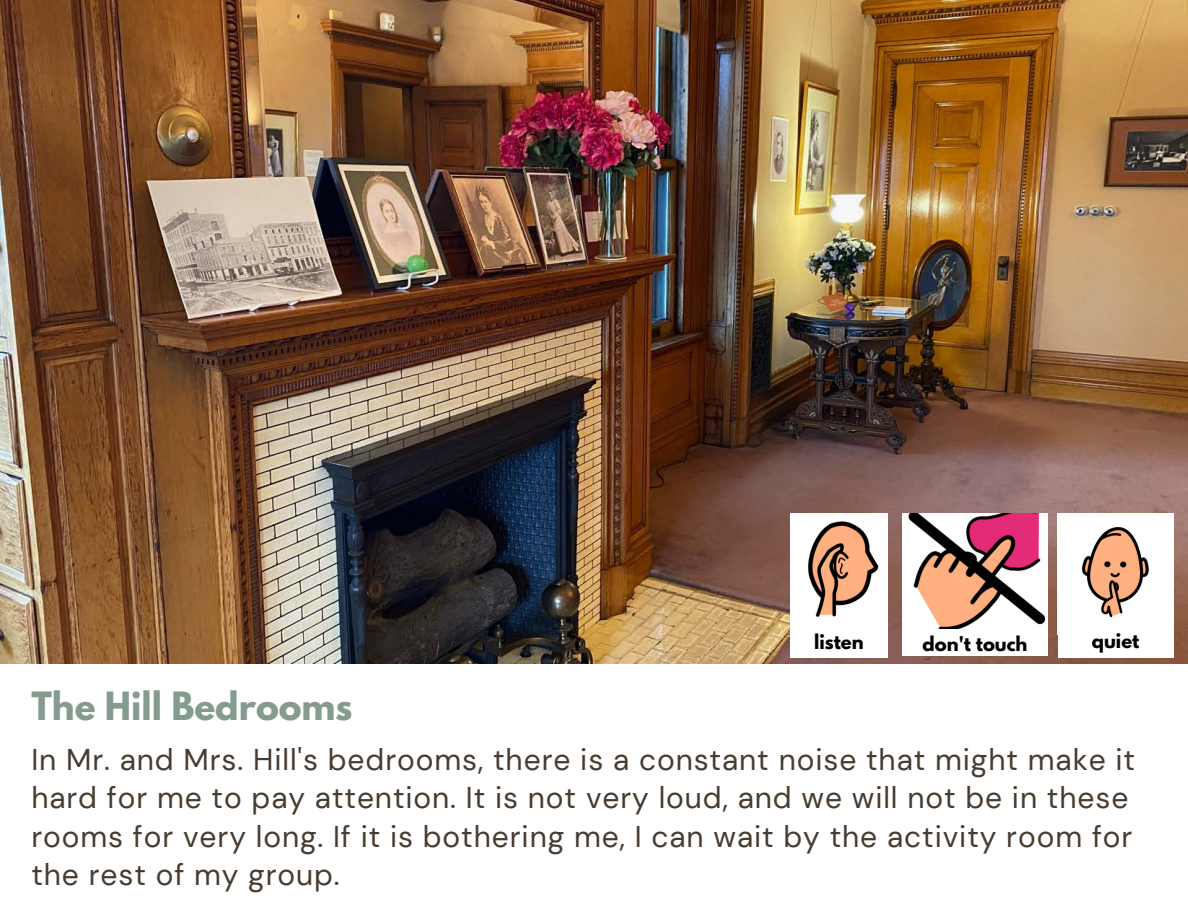
<style>
.page{position:relative;width:1188px;height:918px;background:#fff}
.page>*{position:absolute;margin:0;border:0;box-sizing:border-box;transform-origin:0 0}
.t1{font:700 34.5px "League Spartan";color:#859b8f}
.t2{font:30px/38.2px "DM Sans";letter-spacing:.03em;color:#483c31}
.t3{font:700 18px "League Spartan";color:#000}
</style>
<div class="page">
<img style="left:0;top:0;width:1188px;height:664px">
<img style="left:790px;top:514px;width:98px;height:106px">
<img style="left:902px;top:514px;width:145px;height:115px">
<img style="left:1058px;top:514px;width:116px;height:106px">
<div style="left:902px;top:629px;width:145px;height:27px;background:#fff"></div>
<div style="left:790px;top:620px;width:98px;height:38px;background:#fff"></div>
<div style="left:1058px;top:620px;width:116px;height:38px;background:#fff"></div>
<p class="t1" style="left:31px;top:689px;width:323px">The Hill Bedrooms</p>
<p class="t3" style="left:814px;top:633px;width:51px">listen</p>
<p class="t3" style="left:923px;top:635px;width:106px">don't touch</p>
<p class="t3" style="left:1092px;top:632px;width:49px">quiet</p>
<p class="t2" style="left:31px;top:741px;width:1105px">In Mr. and Mrs. Hill's bedrooms, there is a constant noise that might make it hard for me to pay attention. It is not very loud, and we will not be in these rooms for very long. If it is bothering me, I can wait by the activity room for the rest of my group.</p>
</div>
